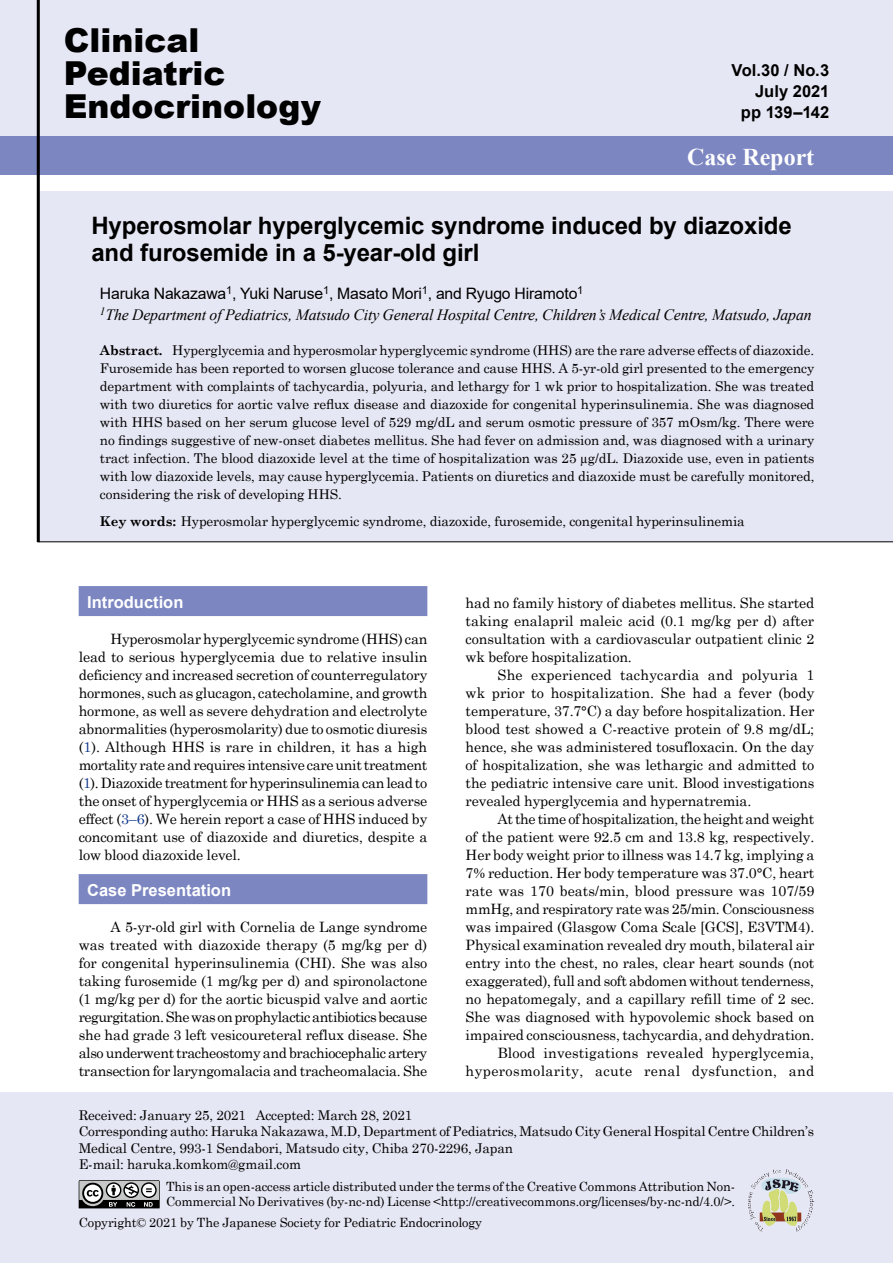
<style>
.page{position:relative;width:893px;height:1263px;background:#fff}
.page>*{position:absolute;margin:0;border:0;box-sizing:border-box;transform-origin:0 0}
.t1{font:900 33px/33px "Arial";color:#000}
.t2{font:700 24px/27px "Arial";letter-spacing:-.005em;color:#000}
.t3{font:700 24px "Times New Roman";color:#fff}
.t4{font:700 16.5px "Arial";color:#000}
.t5{font:700 16.5px "Arial";color:#fff}
.t6{font:italic 15.75px "Times New Roman";letter-spacing:-.01em;color:#000}
.t7{font:15.75px "Arial";letter-spacing:-.01em;color:#000}
.t8{font:14.25px/18px "Century Schoolbook";letter-spacing:-.01em;color:#000;text-align:justify}
.t9{font:13.5px/18px "Century Schoolbook";letter-spacing:-.01em;color:#000}
.t10{font:12.75px/15px "Century Schoolbook";letter-spacing:-.01em;color:#000}
.s1{font-weight:700}
.s2{color:#0c3388}
</style>
<div class="page">
<div style="left:0;top:0;width:893px;height:136px;background:#e6e7f4"></div>
<div style="left:0;top:136px;width:893px;height:38px;background:#7c86c1"></div>
<div style="left:0;top:1093px;width:893px;height:170px;background:#e6e7f4"></div>
<div style="left:38px;top:174px;width:855px;height:369px;background:#e6e7f4"></div>
<hr style="left:37px;top:0;width:3px;height:541px;background:#000">
<svg style="left:79px;top:1180px;width:81px;height:28px;background:#7d7d7d"></svg>
<img style="left:766px;top:1169px;width:30px;height:9px">
<div style="left:79px;top:586px;width:348px;height:30px;background:#7c86c1"></div>
<div style="left:79px;top:874px;width:348px;height:30px;background:#7c86c1"></div>
<h1 class="t1" style="left:64px;top:22px;width:259px">Clinical<br>Pediatric<br>Endocrinology</h1>
<p class="t4" style="left:731px;top:58px;width:99px">Vol.30 / No.3</p>
<p class="t4" style="left:755px;top:80px;width:76px">July 2021</p>
<p class="t4" style="left:741px;top:101px;width:90px">pp 139–142</p>
<h2 class="t3" style="left:687px;top:139px;width:129px">Case Report</h2>
<h2 class="t2" style="left:91px;top:212px;width:702px">Hyperosmolar hyperglycemic syndrome induced by diazoxide and furosemide in a 5-year-old girl</h2>
<p class="t7" style="left:100px;top:283px;width:485px">Haruka Nakazawa<sup>1</sup>, Yuki Naruse<sup>1</sup>, Masato Mori<sup>1</sup>, and Ryugo Hiramoto<sup>1</sup></p>
<p class="t6" style="left:100px;top:304px;width:713px"><sup>1</sup>The Department of Pediatrics, Matsudo City General Hospital Centre, Children’s Medical Centre, Matsudo, Japan</p>
<p class="t9" style="left:100px;top:340px;width:716px;text-align:justify"><span class="s1">Abstract.</span> Hyperglycemia and hyperosmolar hyperglycemic syndrome (HHS) are the rare adverse effects of diazoxide.<br>Furosemide has been reported to worsen glucose tolerance and cause HHS. A 5-yr-old girl presented to the emergency department with complaints of tachycardia, polyuria, and lethargy for 1 wk prior to hospitalization. She was treated with two diuretics for aortic valve reflux disease and diazoxide for congenital hyperinsulinemia. She was diagnosed with HHS based on her serum glucose level of 529 mg/dL and serum osmotic pressure of 357 mOsm/kg. There were no findings suggestive of new-onset diabetes mellitus. She had fever on admission and, was diagnosed with a urinary tract infection. The blood diazoxide level at the time of hospitalization was 25 µg/dL. Diazoxide use, even in patients with low diazoxide levels, may cause hyperglycemia. Patients on diuretics and diazoxide must be carefully monitored, considering the risk of developing HHS.</p>
<p class="t9" style="left:100px;top:510px;width:646px"><span class="s1">Key words:</span> Hyperosmolar hyperglycemic syndrome, diazoxide, furosemide, congenital hyperinsulinemia</p>
<p class="t5" style="left:87px;top:590px;width:98px">Introduction</p>
<p class="t8" style="left:79px;top:628px;width:350px;text-indent:32px">Hyperosmolar hyperglycemic syndrome (HHS) can lead to serious hyperglycemia due to relative insulin deficiency and increased secretion of counterregulatory hormones, such as glucagon, catecholamine, and growth hormone, as well as severe dehydration and electrolyte abnormalities (hyperosmolarity) due to osmotic diuresis (<span class="s2">1</span>). Although HHS is rare in children, it has a high mortality rate and requires intensive care unit treatment (<span class="s2">1</span>). Diazoxide treatment for hyperinsulinemia can lead to the onset of hyperglycemia or HHS as a serious adverse effect (<span class="s2">3–6</span>). We herein report a case of HHS induced by concomitant use of diazoxide and diuretics, despite a low blood diazoxide level.</p>
<p class="t5" style="left:87px;top:878px;width:145px">Case Presentation</p>
<p class="t8" style="left:79px;top:916px;width:350px;text-indent:32px">A 5-yr-old girl with Cornelia de Lange syndrome was treated with diazoxide therapy (5 mg/kg per d) for congenital hyperinsulinemia (CHI). She was also taking furosemide (1 mg/kg per d) and spironolactone (1 mg/kg per d) for the aortic bicuspid valve and aortic regurgitation. She was on prophylactic antibiotics because she had grade 3 left vesicoureteral reflux disease. She also underwent tracheostomy and brachiocephalic artery transection for laryngomalacia and tracheomalacia. She</p>
<p class="t8" style="left:466px;top:592px;width:350px">had no family history of diabetes mellitus. She started taking enalapril maleic acid (0.1 mg/kg per d) after consultation with a cardiovascular outpatient clinic 2 wk before hospitalization.</p>
<p class="t8" style="left:466px;top:664px;width:350px;text-indent:32px">She experienced tachycardia and polyuria 1 wk prior to hospitalization. She had a fever (body temperature, 37.7°C) a day before hospitalization. Her blood test showed a C-reactive protein of 9.8 mg/dL; hence, she was administered tosufloxacin. On the day of hospitalization, she was lethargic and admitted to the pediatric intensive care unit. Blood investigations revealed hyperglycemia and hypernatremia.</p>
<p class="t8" style="left:466px;top:808px;width:350px;text-align:right">At the time of hospitalization, the height and weight<br>of the patient were 92.5 cm and 13.8 kg, respectively.<br>Her body weight prior to illness was 14.7 kg, implying a 7% reduction. Her body temperature was 37.0°C, heart rate was 170 beats/min, blood pressure was 107/59 mmHg, and respiratory rate was 25/min. Consciousness was impaired (Glasgow Coma Scale [GCS], E3VTM4).<br>Physical examination revealed dry mouth, bilateral air entry into the chest, no rales, clear heart sounds (not exaggerated), full and soft abdomen without tenderness, no hepatomegaly, and a capillary refill time of 2 sec.<br>She was diagnosed with hypovolemic shock based on impaired consciousness, tachycardia, and dehydration.<br>Blood investigations revealed hyperglycemia, hyperosmolarity, acute renal dysfunction, and</p>
<p class="t9" style="left:79px;top:1105px;width:737px;line-height:16.5px">Received: January 25, 2021 Accepted: March 28, 2021<br>Corresponding autho: Haruka Nakazawa, M.D, Department of Pediatrics, Matsudo City General Hospital Centre Children’s Medical Centre, 993-1 Sendabori, Matsudo city, Chiba 270-2296, Japan<br>E-mail: haruka.komkom@gmail.com</p>
<p class="t10" style="left:166px;top:1177px;width:571px">This is an open-access article distributed under the terms of the Creative Commons Attribution Non-<br>Commercial No Derivatives (by-nc-nd) License &lt;http://creativecommons.org/licenses/by-nc-nd/4.0/&gt;.</p>
<p class="t10" style="left:79px;top:1214px;width:405px">Copyright© 2021 by The Japanese Society for Pediatric Endocrinology</p>
</div>
